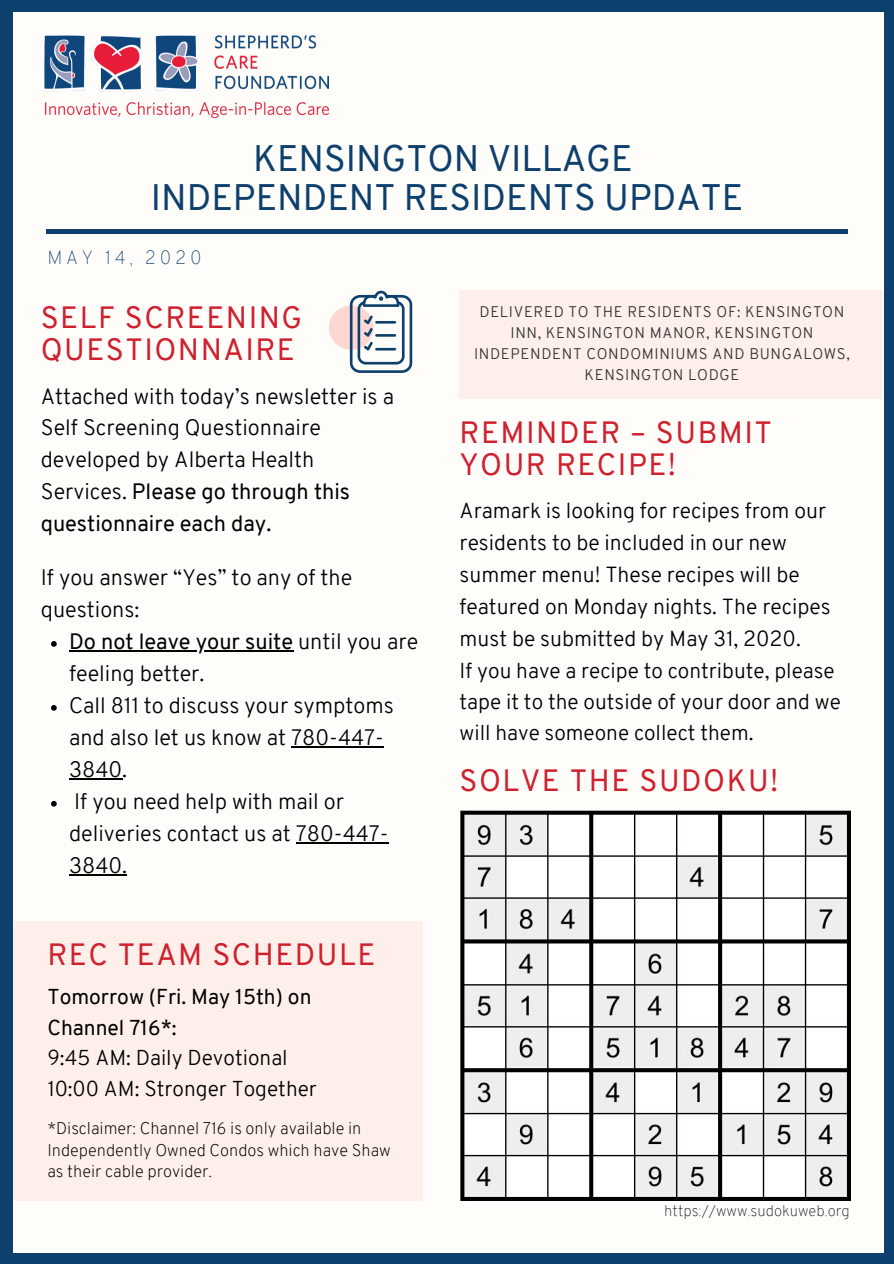
<style>
.page{position:relative;width:894px;height:1264px;background:#fff}
.page>*{position:absolute;margin:0;border:0;box-sizing:border-box;transform-origin:0 0}
.t1{font:36px/39.2px "Overpass";color:#0d406c;text-align:center}
.t2{font:30px/32px "Overpass";letter-spacing:.05em;color:#cf202e}
.t3{font:300 21.75px/32px "Overpass";color:#000}
.t4{font:300 21.3px/32px "Overpass";color:#000}
.t5{font:300 21px/30.8px "Overpass";color:#000}
.t6{font:21px/30.8px "Overpass";color:#000}
.t7{font:100 18.75px "Overpass";letter-spacing:.2em;color:#0d406c}
.t8{font:200 16.5px/21.6px "Overpass";color:#000}
.t9{font:300 15px/21px "Overpass";letter-spacing:.045em;color:#303030;text-align:center}
.t10{font:100 15px "Overpass";color:#000}
.s1{font-weight:400}
</style>
<div class="page">
<div style="left:0;top:0;width:893px;height:1263px;background:#0d406c"></div>
<div style="left:13px;top:12px;width:870px;height:1240px;background:#fffdfa"></div>
<img style="left:44px;top:35px;width:285px;height:82px">
<div style="left:459px;top:291px;width:424px;height:108px;background:#feefeb"></div>
<hr style="left:47px;top:230px;width:800px;height:3px;background:#0d406c">
<div style="left:14px;top:921px;width:408px;height:280px;background:#feefeb"></div>
<img style="left:460px;top:810px;width:390px;height:390px">
<svg style="left:51px;top:641px;width:6px;height:5px"></svg>
<hr style="left:69px;top:650px;width:224px;height:1px;background:#000">
<svg style="left:51px;top:705px;width:6px;height:5px"></svg>
<hr style="left:291px;top:746px;width:93px;height:1px;background:#000">
<hr style="left:69px;top:778px;width:53px;height:1px;background:#000">
<svg style="left:51px;top:801px;width:6px;height:5px"></svg>
<hr style="left:296px;top:842px;width:92px;height:1px;background:#000">
<hr style="left:69px;top:874px;width:58px;height:1px;background:#000">
<svg style="left:329px;top:291px;width:83px;height:82px"></svg>
<h1 class="t1" style="left:151px;top:139px;width:594px">KENSINGTON VILLAGE<br>INDEPENDENT RESIDENTS UPDATE</h1>
<p class="t7" style="left:47px;top:245px;width:156px">MAY 14, 2020</p>
<h2 class="t2" style="left:41px;top:302px;width:263px">SELF SCREENING<br>QUESTIONNAIRE</h2>
<p class="t3" style="left:41px;top:380px;width:354px">Attached with today’s newsletter is a<br>Self Screening Questionnaire developed by Alberta Health<br>Services. <span class="s1">Please go through this questionnaire each day.</span></p>
<p class="t3" style="left:41px;top:561px;width:313px">If you answer “Yes” to any of the questions:</p>
<p class="t3" style="left:69px;top:625px;width:350px"><span class="s1">Do not leave your suite</span> until you are feeling better.<br>Call 811 to discuss your symptoms and also let us know at 780-447-<br>3840.<br>If you need help with mail or deliveries contact us at 780-447-<br>3840.</p>
<h2 class="t2" style="left:47px;top:938px;width:329px">REC TEAM SCHEDULE</h2>
<p class="t6" style="left:47px;top:981px;width:265px">Tomorrow (Fri. May 15th) on<br>Channel 716*:</p>
<p class="t5" style="left:47px;top:1042px;width:271px">9:45 AM: Daily Devotional<br>10:00 AM: Stronger Together</p>
<p class="t8" style="left:47px;top:1117px;width:345px">*Disclaimer: Channel 716 is only available in<br>Independently Owned Condos which have Shaw as their cable provider.</p>
<p class="t9" style="left:474px;top:301px;width:377px">DELIVERED TO THE RESIDENTS OF: KENSINGTON INN, KENSINGTON MANOR, KENSINGTON INDEPENDENT CONDOMINIUMS AND BUNGALOWS, KENSINGTON LODGE</p>
<h2 class="t2" style="left:459px;top:416px;width:314px">REMINDER – SUBMIT<br>YOUR RECIPE!</h2>
<p class="t4" style="left:459px;top:494px;width:372px">Aramark is looking for recipes from our residents to be included in our new summer menu! These recipes will be featured on Monday nights. The recipes must be submitted by May 31, 2020.</p>
<p class="t5" style="left:459px;top:655px;width:382px">If you have a recipe to contribute, please tape it to the outside of your door and we will have someone collect them.</p>
<h2 class="t2" style="left:459px;top:764px;width:320px">SOLVE THE SUDOKU!</h2>
<p class="t10" style="left:664px;top:1200px;width:187px">https://www.sudokuweb.org</p>
</div>
